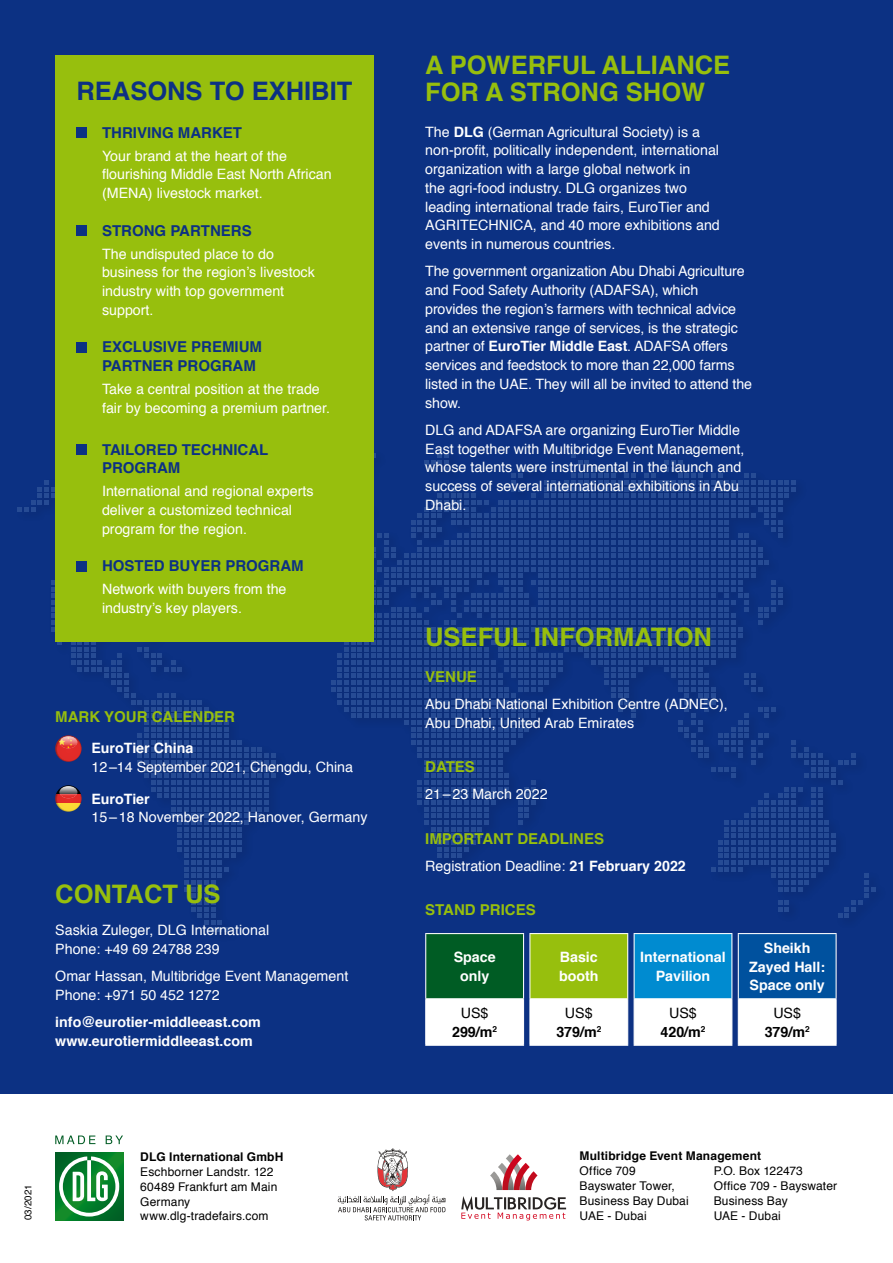
<style>
.page{position:relative;width:893px;height:1263px;background:#fff}
.page>*{position:absolute;margin:0;border:0;box-sizing:border-box;transform-origin:0 0}
.t1{font:700 25.5px/27px "Helvetica";color:#97bf0d}
.t2{font:700 25.5px "Helvetica";color:#0c3183}
.t3{font:700 15px/18.8px "Helvetica";color:#0c3183}
.t4{font:700 15px "Helvetica";color:#97bf0d}
.t5{font:14.25px/18.8px "Helvetica";color:#fff}
.t6{font:700 14.25px/18.8px "Helvetica";color:#fff;text-align:center}
.t7{font:700 14.25px/18.8px "Helvetica";color:#000;text-align:center}
.t8{font:12px/15px "Helvetica";letter-spacing:.01em;color:#000}
.t9{font:700 12px "Helvetica";letter-spacing:.015em;color:#000}
.t10{font:9.75px "Helvetica";letter-spacing:.02em;color:#000}
.s1{font-weight:700}
.s2{font-weight:400}
</style>
<div class="page">
<div style="left:0;top:0;width:893px;height:1094px;background:#0c3183"></div>
<svg style="left:55px;top:1152px;width:68px;height:68px"></svg>
<svg style="left:59px;top:1156px;width:60px;height:60px"></svg>
<svg style="left:55px;top:1135px;width:68px;height:9px"></svg>
<svg style="left:490px;top:1154px;width:47px;height:36px"></svg>
<svg style="left:461px;top:1196px;width:105px;height:24px"></svg>
<svg style="left:338px;top:1148px;width:107px;height:72px"></svg>
<svg style="left:18px;top:453px;width:858px;height:593px"></svg>
<div style="left:855px;top:957px;width:38px;height:122px;background:#0c3183"></div>
<div style="left:55px;top:55px;width:319px;height:587px;background:#97bf0d"></div>
<div style="left:77px;top:127px;width:10px;height:11px;background:#0c3183"></div>
<div style="left:77px;top:225px;width:10px;height:11px;background:#0c3183"></div>
<div style="left:77px;top:342px;width:10px;height:10px;background:#0c3183"></div>
<div style="left:77px;top:444px;width:10px;height:11px;background:#0c3183"></div>
<div style="left:77px;top:561px;width:10px;height:10px;background:#0c3183"></div>
<h1 class="t2" style="left:77px;top:70px;width:277px">REASONS TO EXHIBIT</h1>
<p class="t3" style="left:102px;top:123px;width:141px">THRIVING MARKET</p>
<p class="t5" style="left:102px;top:147px;width:231px">Your brand at the heart of the flourishing Middle East North African (MENA) livestock market.</p>
<p class="t3" style="left:102px;top:221px;width:151px">STRONG PARTNERS</p>
<p class="t5" style="left:102px;top:245px;width:214px">The undisputed place to do business for the region’s livestock industry with top government support.</p>
<p class="t3" style="left:102px;top:338px;width:162px">EXCLUSIVE PREMIUM<br>PARTNER PROGRAM</p>
<p class="t5" style="left:102px;top:380px;width:230px">Take a central position at the trade fair by becoming a premium partner.</p>
<p class="t3" style="left:102px;top:440px;width:168px">TAILORED TECHNICAL<br>PROGRAM</p>
<p class="t5" style="left:102px;top:482px;width:213px">International and regional experts deliver a customized technical program for the region.</p>
<p class="t3" style="left:102px;top:557px;width:203px">HOSTED BUYER PROGRAM</p>
<p class="t5" style="left:102px;top:580px;width:186px">Network with buyers from the industry’s key players.</p>
<p class="t4" style="left:55px;top:704px;width:181px">MARK YOUR CALENDER</p>
<p class="t6" style="left:91px;top:739px;width:103px">EuroTier China</p>
<p class="t5" style="left:91px;top:758px;width:263px">12–14 September 2021, Chengdu, China</p>
<p class="t6" style="left:91px;top:789px;width:60px">EuroTier</p>
<p class="t5" style="left:91px;top:808px;width:278px">15–18 November 2022, Hanover, Germany</p>
<h1 class="t1" style="left:55px;top:881px;width:167px">CONTACT US</h1>
<p class="t5" style="left:55px;top:921px;width:215px">Saskia Zuleger, DLG International<br>Phone: +49 69 24788 239</p>
<p class="t5" style="left:55px;top:967px;width:295px">Omar Hassan, Multibridge Event Management<br>Phone: +971 50 452 1272</p>
<p class="t6" style="left:55px;top:1013px;width:207px;text-align:left">info@eurotier-middleeast.com www.eurotiermiddleeast.com</p>
<p class="t10" style="left:21px;top:1220px;width:38px;rotate:-90deg">03/2021</p>
<p class="t9" style="left:140px;top:1147px;width:145px">DLG International GmbH</p>
<p class="t8" style="left:140px;top:1164px;width:139px">Eschborner Landstr. 122<br>60489 Frankfurt am Main<br>Germany www.dlg-tradefairs.com</p>
<h1 class="t1" style="left:425px;top:51px;width:307px">A POWERFUL ALLIANCE<br>FOR A STRONG SHOW</h1>
<p class="t5" style="left:425px;top:123px;width:296px">The <span class="s1">DLG</span> (German Agricultural Society) is a non-profit, politically independent, international organization with a large global network in<br>the agri-food industry. DLG organizes two leading international trade fairs, EuroTier and AGRITECHNICA, and 40 more exhibitions and events in numerous countries.</p>
<p class="t5" style="left:425px;top:262px;width:328px">The government organization Abu Dhabi Agriculture and Food Safety Authority (ADAFSA), which provides the region’s farmers with technical advice and an extensive range of services, is the strategic partner of <span class="s1">EuroTier Middle East</span>. ADAFSA offers services and feedstock to more than 22,000 farms listed in the UAE. They will all be invited to attend the show.</p>
<p class="t5" style="left:425px;top:421px;width:321px">DLG and ADAFSA are organizing EuroTier Middle East together with Multibridge Event Management, whose talents were instrumental in the launch and success of several international exhibitions in Abu Dhabi.</p>
<h1 class="t1" style="left:425px;top:624px;width:288px">USEFUL INFORMATION</h1>
<p class="t4" style="left:425px;top:664px;width:53px">VENUE</p>
<p class="t5" style="left:425px;top:695px;width:304px">Abu Dhabi National Exhibition Centre (ADNEC),<br>Abu Dhabi, United Arab Emirates</p>
<p class="t4" style="left:425px;top:755px;width:51px">DATES</p>
<p class="t5" style="left:425px;top:785px;width:124px">21–23 March 2022</p>
<p class="t4" style="left:425px;top:826px;width:180px">IMPORTANT DEADLINES</p>
<p class="t5" style="left:425px;top:857px;width:262px">Registration Deadline: <span class="s1">21 February 2022</span></p>
<p class="t4" style="left:425px;top:898px;width:112px">STAND PRICES</p>
<p class="t6" style="left:454px;top:948px;width:43px">Space only</p>
<p class="t6" style="left:559px;top:948px;width:41px;text-align:left">Basic booth</p>
<p class="t6" style="left:640px;top:948px;width:87px">International<br>Pavilion</p>
<p class="t6" style="left:749px;top:938px;width:78px">Sheikh<br>Zayed Hall:<br>Space only</p>
<p class="t7" style="left:452px;top:1004px;width:47px"><span class="s2">US$<br></span>299/m<sup>2</sup></p>
<p class="t7" style="left:556px;top:1004px;width:47px"><span class="s2">US$<br></span>379/m<sup>2</sup></p>
<p class="t7" style="left:660px;top:1004px;width:47px"><span class="s2">US$<br></span>420/m<sup>2</sup></p>
<p class="t7" style="left:765px;top:1004px;width:47px"><span class="s2">US$<br></span>379/m<sup>2</sup></p>
<p class="t9" style="left:580px;top:1146px;width:183px">Multibridge Event Management</p>
<p class="t8" style="left:580px;top:1164px;width:111px">Office 709<br>Bayswater Tower,<br>Business Bay Dubai<br>UAE - Dubai</p>
<p class="t8" style="left:714px;top:1164px;width:125px">P.O. Box 122473<br>Office 709 - Bayswater<br>Business Bay<br>UAE - Dubai</p>
</div>
